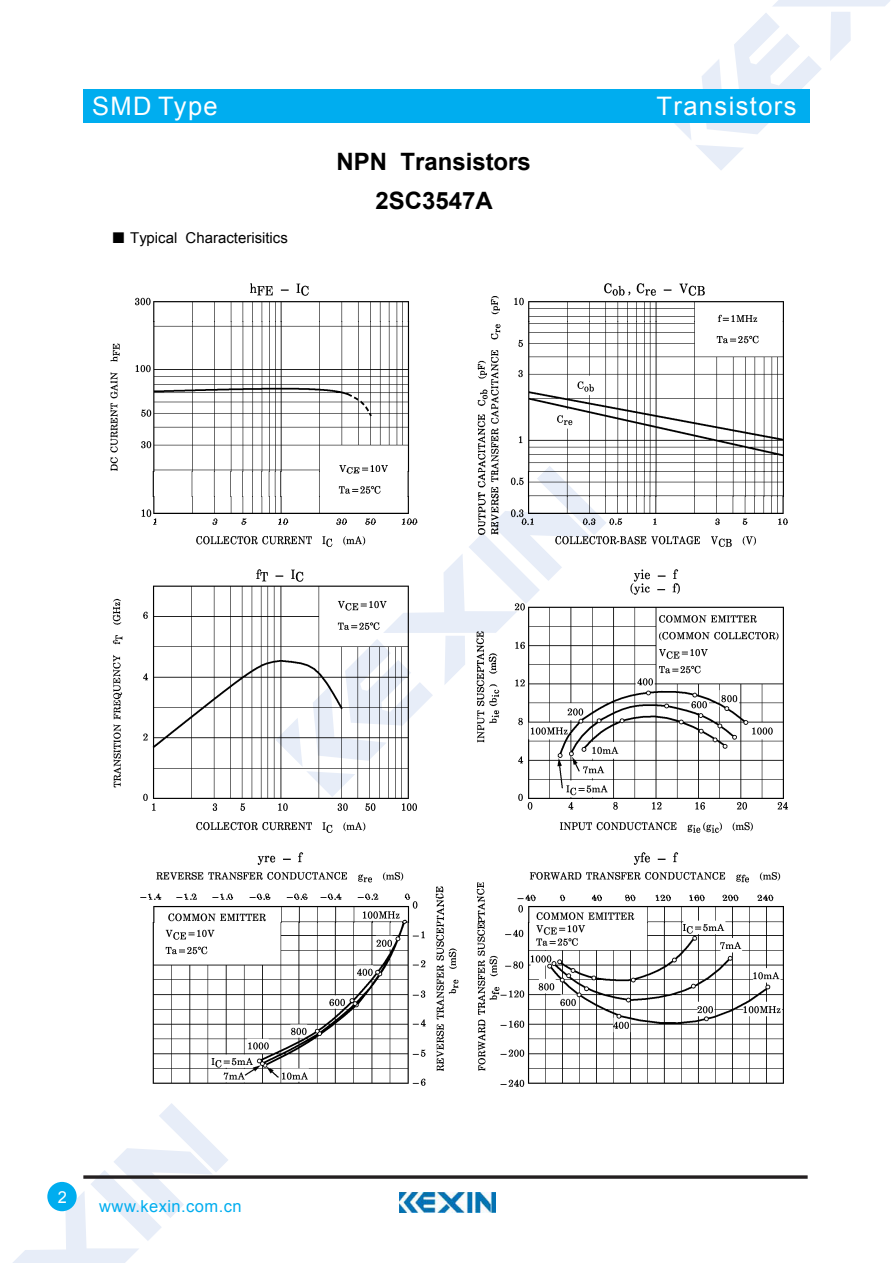
<style>
.page{position:relative;width:893px;height:1263px;background:#fff}
.page>*{position:absolute;margin:0;border:0;box-sizing:border-box;transform-origin:0 0}
.t1{font:25.5px "Arial";letter-spacing:.055em;color:#fff}
.t2{font:700 24px/39.3px "Arial";color:#000;text-align:center}
.t3{font:16.5px "Arial";letter-spacing:.025em;color:#00adef}
.t4{font:16.5px "Arial";color:#fff}
.t5{font:15px "Arial";color:#000}
.s1{font-family:"Sim Sun"}
</style>
<div class="page">
<svg style="left:674px;top:0;width:216px;height:170px"></svg>
<svg style="left:13px;top:1103px;width:215px;height:160px"></svg>
<div style="left:83px;top:89px;width:726px;height:34px;background:#00adef"></div>
<svg style="left:83px;top:1175px;width:725px;height:4px;background:#433f40"></svg>
<div style="left:47px;top:1182px;width:30px;height:29px;background:#00adef;border-radius:50%"></div>
<img style="left:400px;top:1193px;width:95px;height:20px">
<svg style="left:276px;top:534px;width:330px;height:50px"></svg>
<img style="left:251px;top:284px;width:454px;height:12px">
<img style="left:135px;top:297px;width:649px;height:25px">
<img style="left:110px;top:322px;width:674px;height:150px">
<img style="left:152px;top:472px;width:632px;height:25px">
<img style="left:141px;top:497px;width:646px;height:25px">
<img style="left:154px;top:522px;width:633px;height:12px">
<img style="left:196px;top:537px;width:560px;height:10px">
<img style="left:256px;top:570px;width:423px;height:12px">
<img style="left:112px;top:584px;width:672px;height:217px">
<img style="left:152px;top:802px;width:635px;height:9px">
<img style="left:196px;top:822px;width:557px;height:10px">
<img style="left:258px;top:853px;width:421px;height:11px">
<img style="left:148px;top:873px;width:633px;height:25px">
<img style="left:149px;top:898px;width:635px;height:25px">
<img style="left:152px;top:923px;width:632px;height:164px">
<h1 class="t1" style="left:92px;top:89px;width:127px">SMD Type</h1>
<p class="t5" style="left:111px;top:228px;width:178px"><span class="s1">■</span> Typical Characterisitics</p>
<h2 class="t2" style="left:336px;top:143px;width:196px">NPN Transistors<br>2SC3547A</h2>
<h1 class="t1" style="left:657px;top:89px;width:141px">Transistors</h1>
<p class="t4" style="left:58px;top:1186px;width:11px">2</p>
<p class="t3" style="left:99px;top:1196px;width:144px">www.kexin.com.cn</p>
</div>
